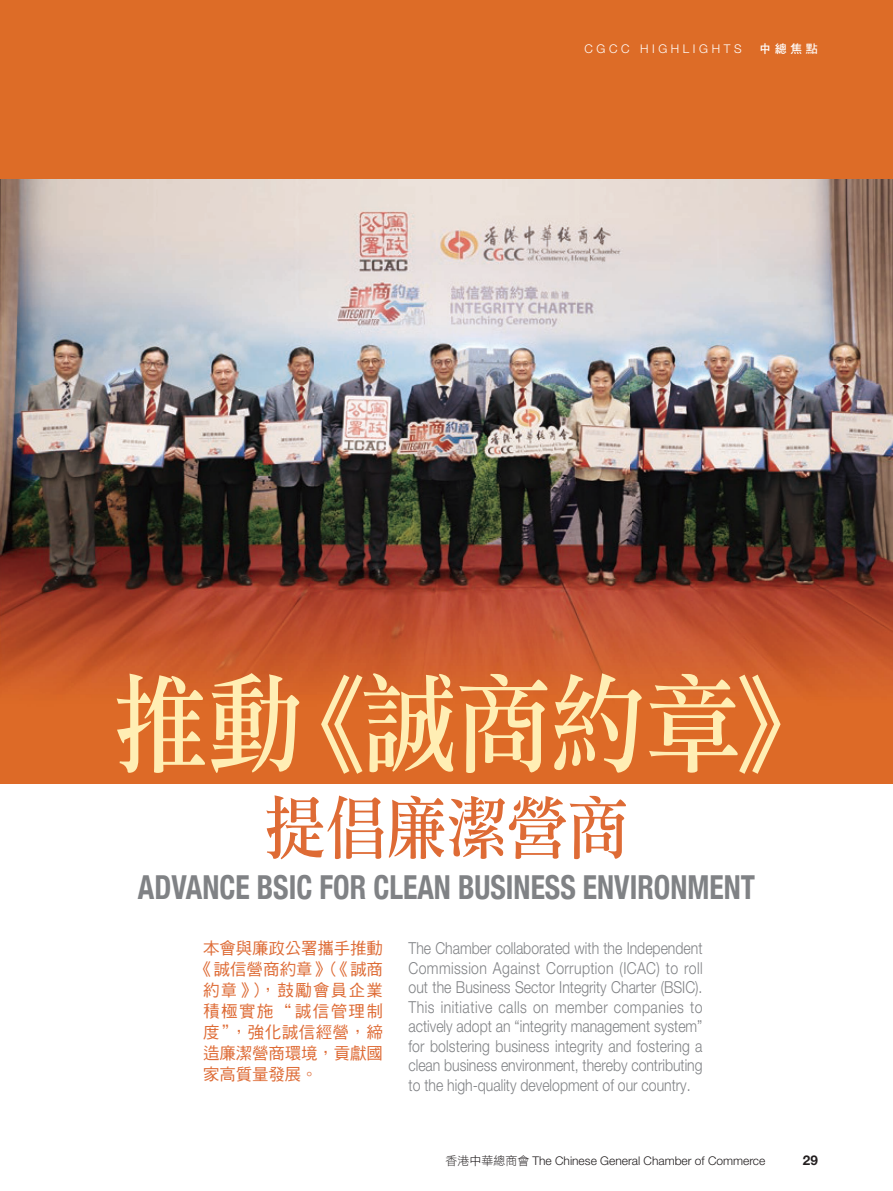
<style>
.page{position:relative;width:893px;height:1191px;background:#fff}
.page>*{position:absolute;margin:0;border:0;box-sizing:border-box;transform-origin:0 0}
.t1{font:108px "DF Li Song Std W5";letter-spacing:-.025em;color:#ffeeb4;scale:.9 1}
.t2{font:69px "DF Li Song Std W5";letter-spacing:-.025em;color:#de6b35;scale:.9 1}
.t3{font:700 condensed 33px "Helvetica Neue";color:#808285;scale:.9 1}
.t4{font:300 16.5px/19.5px "Helvetica Neue LT";color:#808285;text-align:justify;scale:.85 1}
.t5{font:16.5px "DF Hei Std W5";color:#de6b35}
.t6{font:16.5px "DF Hei Std W5";letter-spacing:.075em;color:#de6b35}
.t7{font:16.5px "DF Hei Std W5";letter-spacing:.085em;color:#de6b35}
.t8{font:700 13.5px "Helvetica Neue LT";color:#231f20}
.t9{font:300 12px "Helvetica Neue LT";color:#231f20}
.t10{font:300 12px "Helvetica Neue LT";letter-spacing:.3em;color:#fff}
.t11{font:12px "DF Hei Std W7";color:#fff}
.s1{font-family:"DF Hei Std W3";font-weight:400}
</style>
<div class="page">
<div style="left:0;top:0;width:893px;height:784px;background:#dd6c27"></div>
<img style="left:0;top:179px;width:893px;height:593px">
<svg style="left:321px;top:674px;width:41px;height:100px"></svg>
<svg style="left:739px;top:674px;width:42px;height:100px"></svg>
<p class="t10" style="left:584px;top:41px;width:159px">CGCC HIGHLIGHTS</p>
<p class="t11" style="left:759px;top:42px;width:60px">中總焦點</p>
<h1 class="t1" style="left:112px;top:665px;width:701px">推動誠商約章</h1>
<h2 class="t2" style="left:264px;top:790px;width:407px">提倡廉潔營商</h2>
<h3 class="t3" style="left:138px;top:859px;width:687px">ADVANCE BSIC FOR CLEAN BUSINESS ENVIRONMENT</h3>
<p class="t5" style="left:203px;top:939px;width:181px">本會與廉政公署攜手推動</p>
<p class="t5" style="left:195px;top:960px;width:190px">《誠信營商約章》（《誠商</p>
<p class="t6" style="left:203px;top:981px;width:181px">約章》），鼓勵會員企業</p>
<p class="t7" style="left:203px;top:1002px;width:181px">積極實施“誠信管理制</p>
<p class="t5" style="left:203px;top:1023px;width:181px">度”，強化誠信經營，締</p>
<p class="t5" style="left:203px;top:1044px;width:181px">造廉潔營商環境，貢獻國</p>
<p class="t5" style="left:203px;top:1065px;width:116px">家高質量發展。</p>
<p class="t4" style="left:409px;top:938px;width:348px">The Chamber collaborated with the Independent Commission Against Corruption (ICAC) to roll out the Business Sector Integrity Charter (BSIC).<br>This initiative calls on member companies to actively adopt an “integrity management system” for bolstering business integrity and fostering a clean business environment, thereby contributing to the high-quality development of our country.</p>
<p class="t9" style="left:445px;top:1153px;width:321px"><span class="s1">香港中華總商會</span> The Chinese General Chamber of Commerce</p>
<p class="t8" style="left:803px;top:1151px;width:17px">29</p>
</div>
